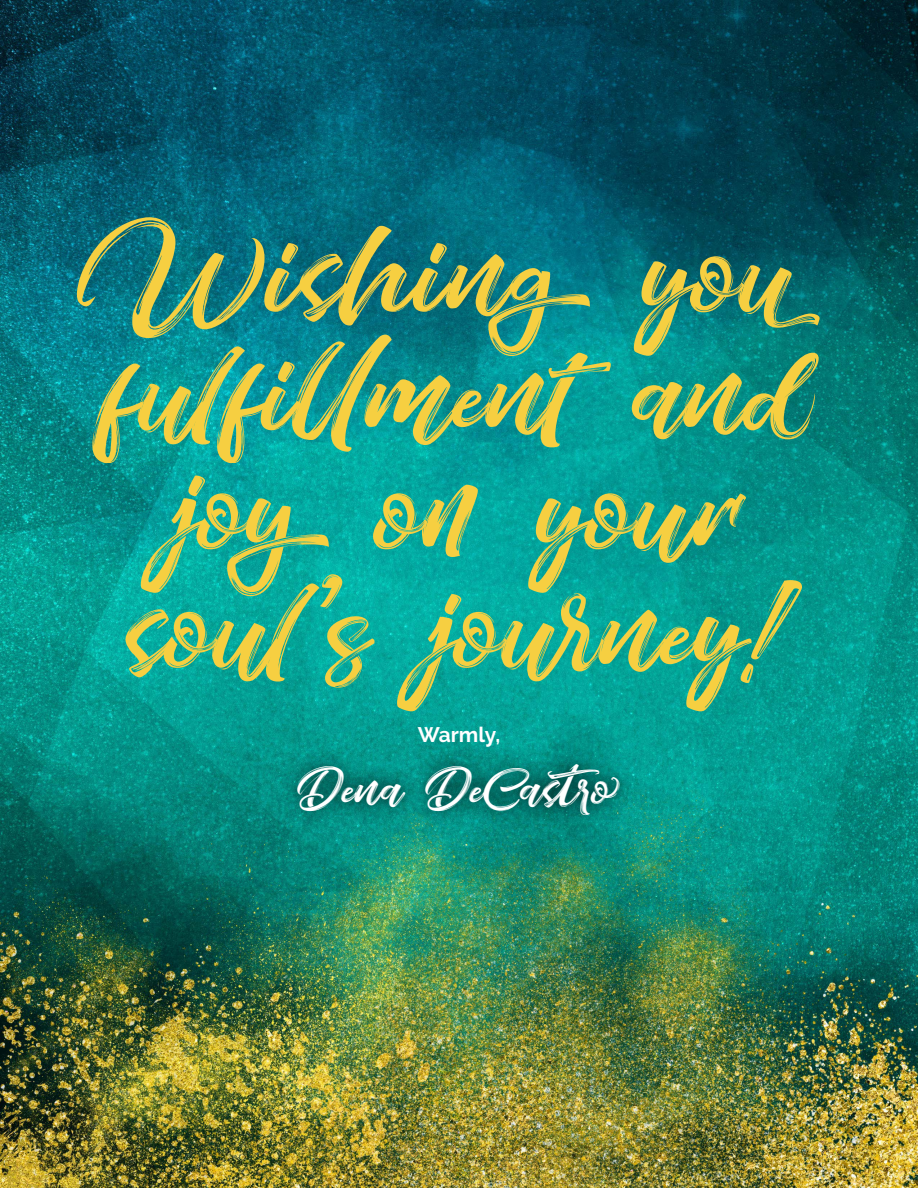
<style>
.page{position:relative;width:918px;height:1188px;background:#fff}
.page>*{position:absolute;margin:0;border:0;box-sizing:border-box;transform-origin:0 0}
.t1{font:117px/118.5px "Last Night";color:#f6cf41;text-align:center}
.t2{font:47.1px "Last Night";color:#fff}
.t3{font:700 21px "Raleway";color:#fff}
</style>
<div class="page">
<img style="left:0;top:0;width:918px;height:1188px">
<svg style="left:278px;top:745px;width:361px;height:89px;background:#038278"></svg>
<p class="t1" style="left:103px;top:216px;width:714px">Wishing you fulfillment and joy on your soul ’s journey!</p>
<p class="t3" style="left:418px;top:723px;width:84px">Warmly,</p>
<p class="t2" style="left:298px;top:761px;width:323px">Dena DeCastro</p>
</div>
